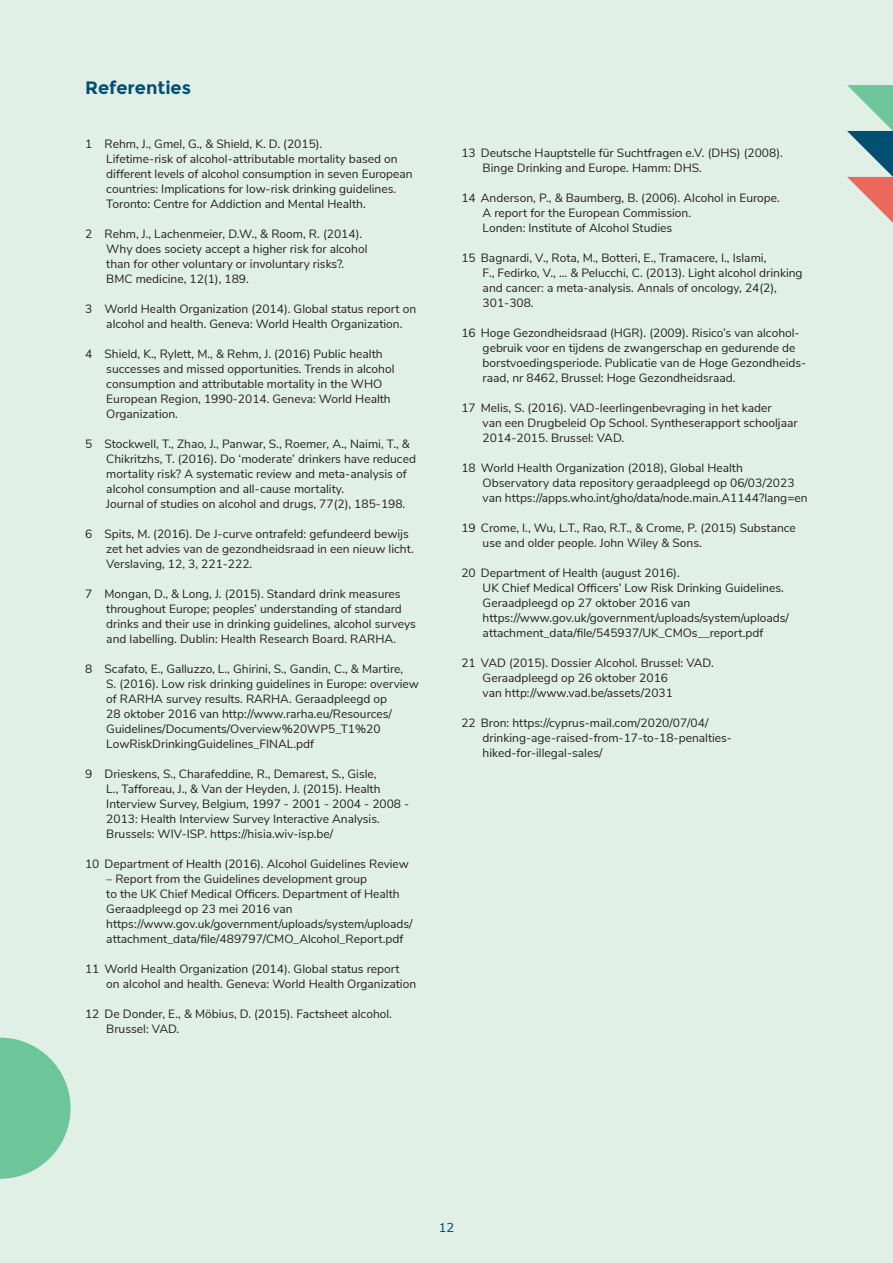
<style>
.page{position:relative;width:893px;height:1263px;background:#e0f0e7}
.page>*{position:absolute;margin:0;border:0;box-sizing:border-box;transform-origin:0 0}
.t1{font:700 18px "Montserrat";color:#024f74}
.t2{font:12.3px "Verdana";color:#024f74}
.t3{font:12px/15px "Nunito Sans";color:#231f20}
</style>
<div class="page">
<svg style="left:847px;top:85px;width:46px;height:138px"></svg>
<svg style="left:0;top:1037px;width:71px;height:142px"></svg>
<h1 class="t1" style="left:85px;top:77px;width:108px">Referenties</h1>
<p class="t3" style="left:106px;top:135px;width:308px;text-indent:-21px">1 Rehm, J., Gmel, G., &amp; Shield, K. D. (2015).<br>Lifetime-risk of alcohol-attributable mortality based on different levels of alcohol consumption in seven European countries: Implications for low-risk drinking guidelines.<br>Toronto: Centre for Addiction and Mental Health.</p>
<p class="t3" style="left:106px;top:225px;width:263px;text-indent:-21px">2 Rehm, J., Lachenmeier, D.W., &amp; Room, R. (2014).<br>Why does society accept a higher risk for alcohol than for other voluntary or involuntary risks?.<br>BMC medicine, 12(1), 189.</p>
<p class="t3" style="left:106px;top:300px;width:311px;text-indent:-21px">3 World Health Organization (2014). Global status report on alcohol and health. Geneva: World Health Organization.</p>
<p class="t3" style="left:106px;top:345px;width:290px;text-indent:-21px">4 Shield, K., Rylett, M., &amp; Rehm, J. (2016) Public health successes and missed opportunities. Trends in alcohol consumption and attributable mortality in the WHO European Region, 1990-2014. Geneva: World Health Organization.</p>
<p class="t3" style="left:106px;top:435px;width:311px;text-indent:-21px">5 Stockwell, T., Zhao, J., Panwar, S., Roemer, A., Naimi, T., &amp; Chikritzhs, T. (2016). Do ‘moderate’ drinkers have reduced mortality risk? A systematic review and meta-analysis of alcohol consumption and all-cause mortality.<br>Journal of studies on alcohol and drugs, 77(2), 185-198.</p>
<p class="t3" style="left:106px;top:525px;width:309px;text-indent:-21px">6 Spits, M. (2016). De J‑curve ontrafeld: gefundeerd bewijs zet het advies van de gezondheidsraad in een nieuw licht.<br>Verslaving, 12, 3, 221-222.</p>
<p class="t3" style="left:106px;top:585px;width:311px;text-indent:-21px">7 Mongan, D., &amp; Long, J. (2015). Standard drink measures throughout Europe; peoples’ understanding of standard drinks and their use in drinking guidelines, alcohol surveys and labelling. Dublin: Health Research Board. RARHA.</p>
<p class="t3" style="left:106px;top:660px;width:314px;text-indent:-21px">8 Scafato, E., Galluzzo, L., Ghirini, S., Gandin, C., &amp; Martire,<br>S. (2016). Low risk drinking guidelines in Europe: overview of RARHA survey results. RARHA. Geraadpleegd op<br>28 oktober 2016 van http://www.rarha.eu/Resources/ Guidelines/Documents/Overview%20WP5_T1%20<br>LowRiskDrinkingGuidelines_FINAL.pdf</p>
<p class="t3" style="left:106px;top:765px;width:305px;text-indent:-21px">9 Drieskens, S., Charafeddine, R., Demarest, S., Gisle,<br>L., Tafforeau, J., &amp; Van der Heyden, J. (2015). Health Interview Survey, Belgium, 1997 - 2001 - 2004 - 2008 - 2013: Health Interview Survey Interactive Analysis.<br>Brussels: WIV-ISP. https://hisia.wiv-isp.be/</p>
<p class="t3" style="left:85px;top:855px;width:325px">10 Department of Health (2016). Alcohol Guidelines Review</p>
<p class="t3" style="left:106px;top:870px;width:308px">– Report from the Guidelines development group<br>to the UK Chief Medical Officers. Department of Health Geraadpleegd op 23 mei 2016 van https://www.gov.uk/government/uploads/system/uploads/ attachment_data/file/489797/CMO_Alcohol_Report.pdf</p>
<p class="t3" style="left:106px;top:960px;width:311px;text-indent:-21px">11 World Health Organization (2014). Global status report<br>on alcohol and health. Geneva: World Health Organization</p>
<p class="t3" style="left:106px;top:1005px;width:287px;text-indent:-21px">12 De Donder, E., &amp; Möbius, D. (2015). Factsheet alcohol.<br>Brussel: VAD.</p>
<p class="t3" style="left:483px;top:145px;width:302px;text-indent:-21px">13 Deutsche Hauptstelle für Suchtfragen e.V. (DHS) (2008).<br>Binge Drinking and Europe. Hamm: DHS.</p>
<p class="t3" style="left:483px;top:190px;width:299px;text-indent:-21px">14 Anderson, P., &amp; Baumberg, B. (2006). Alcohol in Europe.<br>A report for the European Commission.<br>Londen: Institute of Alcohol Studies</p>
<p class="t3" style="left:483px;top:250px;width:322px;text-indent:-21px">15 Bagnardi, V., Rota, M., Botteri, E., Tramacere, I., Islami,<br>F., Fedirko, V., ... &amp; Pelucchi, C. (2013). Light alcohol drinking and cancer: a meta-analysis. Annals of oncology, 24(2), 301-308.</p>
<p class="t3" style="left:483px;top:325px;width:325px;text-indent:-21px">16 Hoge Gezondheidsraad (HGR). (2009). Risico’s van alcohol&shy;gebruik voor en tijdens de zwangerschap en gedurende de borstvoedingsperiode. Publicatie van de Hoge Gezondheids&shy;raad, nr 8462, Brussel: Hoge Gezondheidsraad.</p>
<p class="t3" style="left:483px;top:400px;width:317px;text-indent:-21px">17 Melis, S. (2016). VAD-leerlingenbevraging in het kader<br>van een Drugbeleid Op School. Syntheserapport schooljaar<br>2014-2015. Brussel: VAD.</p>
<p class="t3" style="left:483px;top:460px;width:327px;text-indent:-21px">18 World Health Organization (2018), Global Health<br>Observatory data repository geraadpleegd op 06/03/2023 van https://apps.who.int/gho/data/node.main.A1144?lang=en</p>
<p class="t3" style="left:483px;top:520px;width:315px;text-indent:-21px">19 Crome, I., Wu, L.T., Rao, R.T., &amp; Crome, P. (2015) Substance use and older people. John Wiley &amp; Sons.</p>
<p class="t3" style="left:483px;top:565px;width:308px;text-indent:-21px">20 Department of Health (august 2016).<br>UK Chief Medical Officers’ Low Risk Drinking Guidelines.<br>Geraadpleegd op 27 oktober 2016 van https://www.gov.uk/government/uploads/system/uploads/ attachment_data/file/545937/UK_CMOs__report.pdf</p>
<p class="t3" style="left:483px;top:655px;width:233px;text-indent:-21px">21 VAD (2015). Dossier Alcohol. Brussel: VAD.<br>Geraadpleegd op 26 oktober 2016<br>van http://www.vad.be/assets/2031</p>
<p class="t3" style="left:483px;top:715px;width:251px;text-indent:-21px">22 Bron: https://cyprus-mail.com/2020/07/04/ drinking-age-raised-from-17-to-18-penalties&shy;hiked-for-illegal-sales/</p>
<p class="t2" style="left:439px;top:1220px;width:17px">12</p>
</div>
